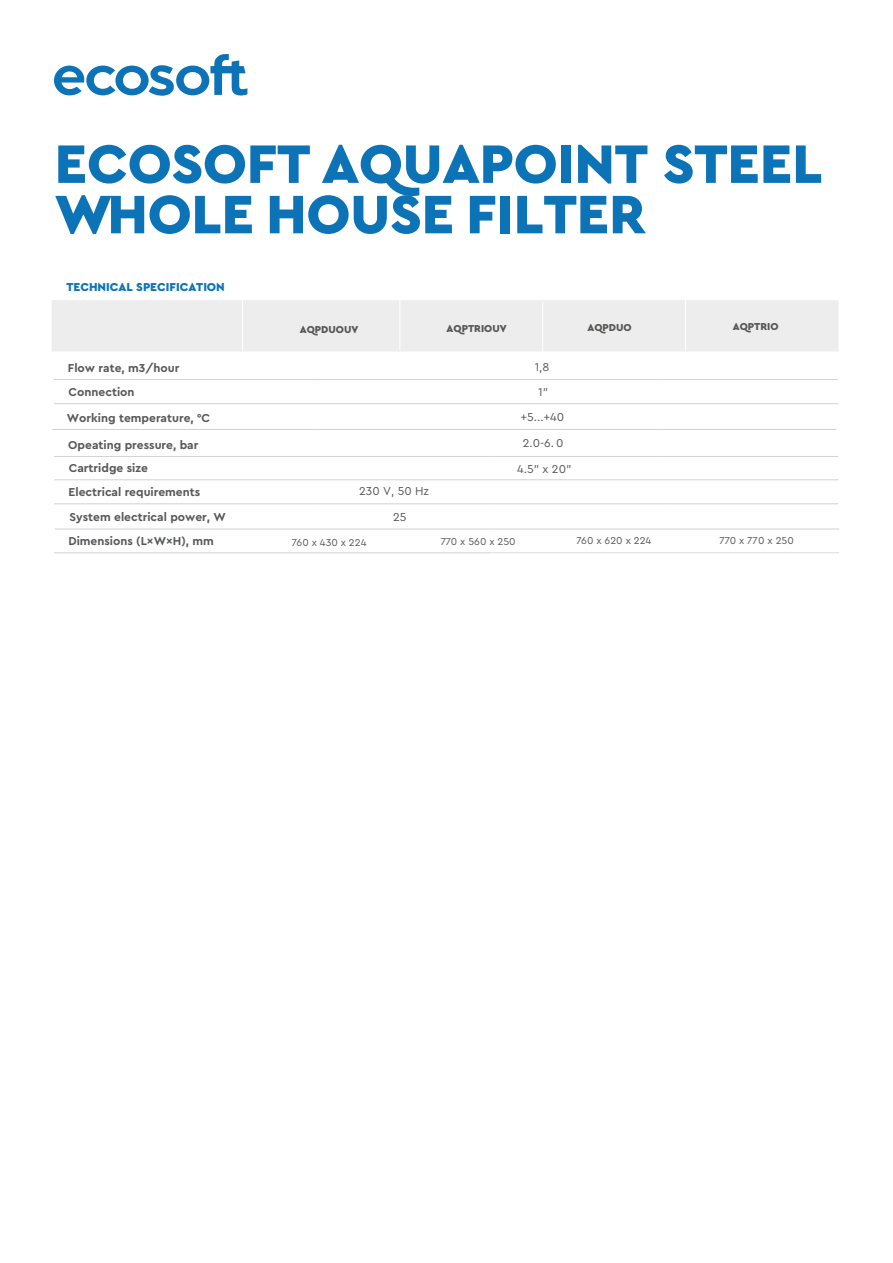
<style>
.page{position:relative;width:893px;height:1263px;background:#fff}
.page>*{position:absolute;margin:0;border:0;box-sizing:border-box;transform-origin:0 0}
.t1{font:900 56.7px/50.4px "Cera PRO";letter-spacing:-.005em;color:#0c73b7}
.t2{font:700 12px/25.2px "Cera PRO";color:#57585a}
.t3{font:12px "Cera PRO";color:#57585a}
.t4{font:900 12px "Cera PRO";color:#0c73b7}
.t5{font:12px "Cera PRO";color:#575756}
.t6{font:10.5px "Cera PRO";color:#575756}
.t7{font:900 10.5px "Cera PRO";color:#575756}
</style>
<div class="page">
<svg style="left:54px;top:54px;width:193px;height:42px"></svg>
<div style="left:52px;top:300px;width:787px;height:51px;background:#ededed"></div>
<hr style="left:242px;top:300px;width:1px;height:51px;background:#fff">
<hr style="left:685px;top:300px;width:1px;height:51px;background:#fff">
<hr style="left:315px;top:379px;width:174px;height:1px;background:#d1d2d4">
<hr style="left:317px;top:552px;width:174px;height:1px;background:#d1d2d4">
<hr style="left:491px;top:552px;width:348px;height:1px;background:#d1d2d4">
<hr style="left:315px;top:403px;width:175px;height:1px;background:#d1d2d4">
<hr style="left:490px;top:403px;width:174px;height:1px;background:#d1d2d4">
<hr style="left:664px;top:403px;width:174px;height:1px;background:#d1d2d4">
<hr style="left:315px;top:503px;width:175px;height:1px;background:#d1d2d4">
<hr style="left:53px;top:379px;width:262px;height:1px;background:#d1d2d4">
<hr style="left:489px;top:379px;width:174px;height:1px;background:#d1d2d4">
<hr style="left:663px;top:379px;width:175px;height:1px;background:#d1d2d4">
<hr style="left:664px;top:503px;width:174px;height:1px;background:#d1d2d4">
<hr style="left:54px;top:552px;width:263px;height:1px;background:#d1d2d4">
<hr style="left:54px;top:403px;width:261px;height:1px;background:#d1d2d4">
<hr style="left:54px;top:503px;width:261px;height:1px;background:#d1d2d4">
<hr style="left:490px;top:503px;width:174px;height:1px;background:#d1d2d4">
<hr style="left:542px;top:302px;width:1px;height:51px;background:#fff">
<hr style="left:399px;top:300px;width:1px;height:51px;background:#fff">
<hr style="left:316px;top:529px;width:175px;height:1px;background:#d1d2d4">
<hr style="left:665px;top:529px;width:174px;height:1px;background:#d1d2d4">
<hr style="left:55px;top:529px;width:261px;height:1px;background:#d1d2d4">
<hr style="left:491px;top:529px;width:174px;height:1px;background:#d1d2d4">
<hr style="left:314px;top:429px;width:174px;height:1px;background:#d1d2d4">
<hr style="left:662px;top:429px;width:175px;height:1px;background:#d1d2d4">
<hr style="left:52px;top:429px;width:262px;height:1px;background:#d1d2d4">
<hr style="left:488px;top:429px;width:174px;height:1px;background:#d1d2d4">
<hr style="left:316px;top:479px;width:174px;height:1px;background:#d1d2d4">
<hr style="left:664px;top:479px;width:175px;height:1px;background:#d1d2d4">
<hr style="left:54px;top:479px;width:262px;height:1px;background:#d1d2d4">
<hr style="left:490px;top:479px;width:174px;height:1px;background:#d1d2d4">
<hr style="left:315px;top:456px;width:174px;height:1px;background:#d1d2d4">
<hr style="left:664px;top:456px;width:174px;height:1px;background:#d1d2d4">
<hr style="left:54px;top:456px;width:261px;height:1px;background:#d1d2d4">
<hr style="left:489px;top:456px;width:175px;height:1px;background:#d1d2d4">
<h1 class="t1" style="left:55px;top:137px;width:769px">ECOSOFT AQUAPOINT STEEL<br>WHOLE HOUSE FILTER</h1>
<p class="t4" style="left:66px;top:279px;width:160px">TECHNICAL SPECIFICATION</p>
<p class="t7" style="left:300px;top:322px;width:60px">AQPDUOUV</p>
<p class="t7" style="left:447px;top:322px;width:62px">AQPTRIOUV</p>
<p class="t2" style="left:68px;top:354px;width:113px">Flow rate, m3/hour</p>
<p class="t3" style="left:535px;top:359px;width:16px">1,8</p>
<p class="t2" style="left:69px;top:379px;width:67px">Connection</p>
<p class="t3" style="left:538px;top:384px;width:12px">1”</p>
<p class="t2" style="left:67px;top:404px;width:145px">Working temperature, °C</p>
<p class="t2" style="left:69px;top:455px;width:81px">Cartridge size</p>
<p class="t3" style="left:517px;top:461px;width:56px">4.5" х 20"</p>
<p class="t5" style="left:520px;top:409px;width:45px">+5...+40</p>
<p class="t2" style="left:68px;top:431px;width:132px">Opeating pressure, bar</p>
<p class="t5" style="left:523px;top:435px;width:42px">2.0-6. 0</p>
<p class="t3" style="left:359px;top:483px;width:71px">230 V, 50 Hz</p>
<p class="t2" style="left:69px;top:479px;width:159px">Electrical requirements<br>System electrical power, W</p>
<p class="t3" style="left:393px;top:509px;width:15px">25</p>
<p class="t7" style="left:587px;top:320px;width:46px">AQPDUO</p>
<p class="t2" style="left:68px;top:528px;width:147px">Dimensions (L×W×H), mm</p>
<p class="t6" style="left:292px;top:535px;width:76px">760 x 430 x 224</p>
<p class="t6" style="left:441px;top:534px;width:77px">770 x 560 x 250</p>
<p class="t6" style="left:577px;top:534px;width:76px">760 x 620 x 224</p>
<p class="t7" style="left:733px;top:319px;width:47px">AQPTRIO</p>
<p class="t6" style="left:719px;top:534px;width:76px">770 x 770 x 250</p>
</div>
